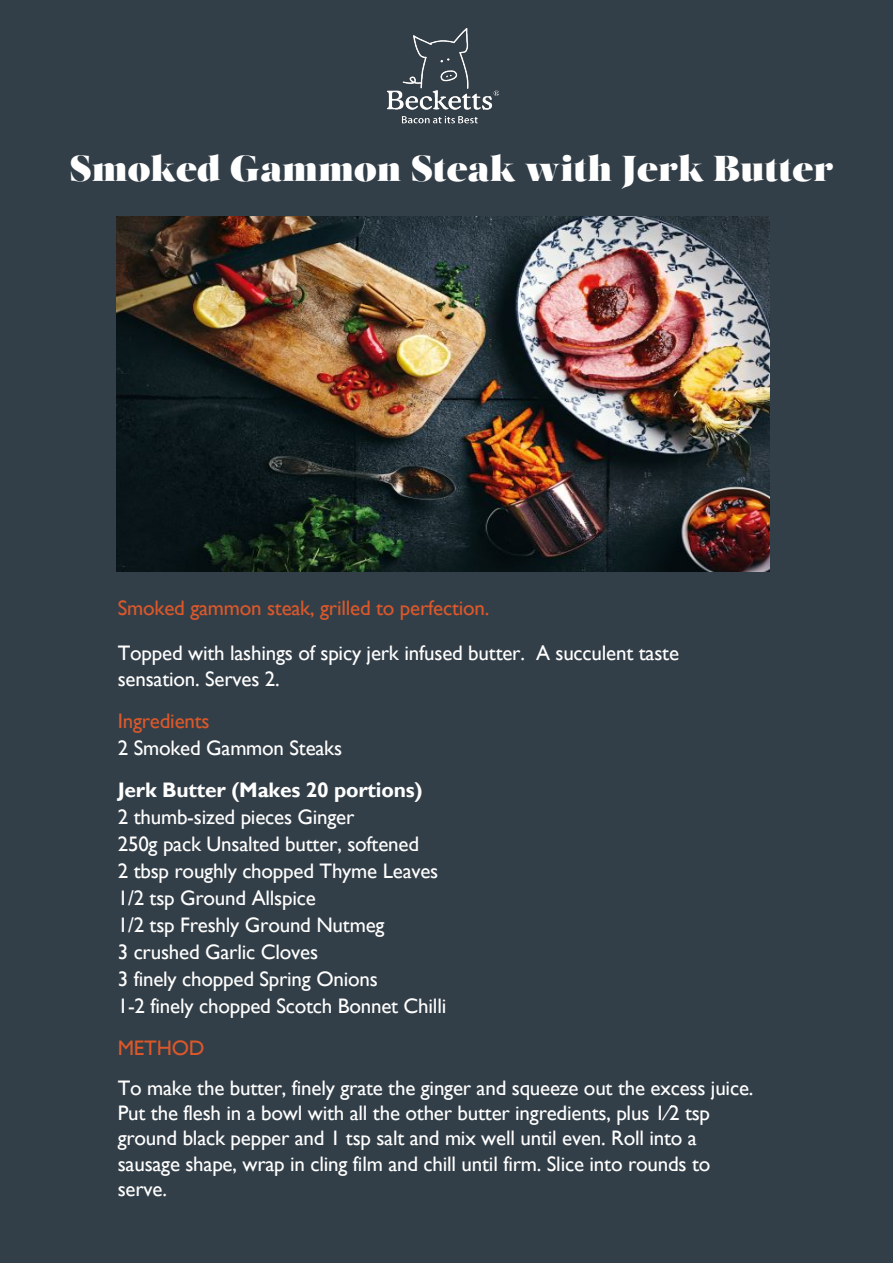
<style>
.page{position:relative;width:893px;height:1263px;background:#333f48}
.page>*{position:absolute;margin:0;border:0;box-sizing:border-box;transform-origin:0 0}
.t1{font:36px "Salome";color:#fff}
.t2{font:21px/27px "Gill Sans";letter-spacing:-.01em;color:#fff}
.t3{font:700 21px/42px "Gill Sans";letter-spacing:-.01em;color:#fff}
.s1{color:#dc582a}
.s2{font-weight:400}
</style>
<div class="page">
<img style="left:387px;top:28px;width:112px;height:96px">
<img style="left:117px;top:216px;width:653px;height:356px">
<p class="t1" style="left:70px;top:145px;width:765px">Smoked Gammon Steak with Jerk Butter</p>
<p class="t2" style="left:118px;top:586px;width:563px;line-height:45px"><span class="s1">Smoked gammon steak, grilled to perfection.<br></span>Topped with lashings of spicy jerk infused butter. A succulent taste</p>
<p class="t2" style="left:118px;top:658px;width:164px;line-height:42px">sensation. Serves 2.<br><span class="s1">Ingredients:</span></p>
<p class="t3" style="left:118px;top:727px;width:306px"><span class="s2">2 Smoked Gammon Steaks<br></span>Jerk Butter (Makes 20 portions)</p>
<p class="t2" style="left:118px;top:803px;width:330px">2 thumb-sized pieces Ginger<br>250g pack Unsalted butter, softened<br>2 tbsp roughly chopped Thyme Leaves<br>1/2 tsp Ground Allspice<br>1/2 tsp Freshly Ground Nutmeg<br>3 crushed Garlic Cloves<br>3 finely chopped Spring Onions<br>1-2 finely chopped Scotch Bonnet Chilli</p>
<p class="t2" style="left:118px;top:1028px;width:637px;line-height:40.2px"><span class="s1">METHODD:<br></span>To make the butter, finely grate the ginger and squeeze out the excess juice.</p>
<p class="t2" style="left:118px;top:1101px;width:594px;line-height:25.2px">Put the flesh in a bowl with all the other butter ingredients, plus 1⁄2 tsp ground black pepper and 1 tsp salt and mix well until even. Roll into a sausage shape, wrap in cling film and chill until firm. Slice into rounds to serve.</p>
</div>
